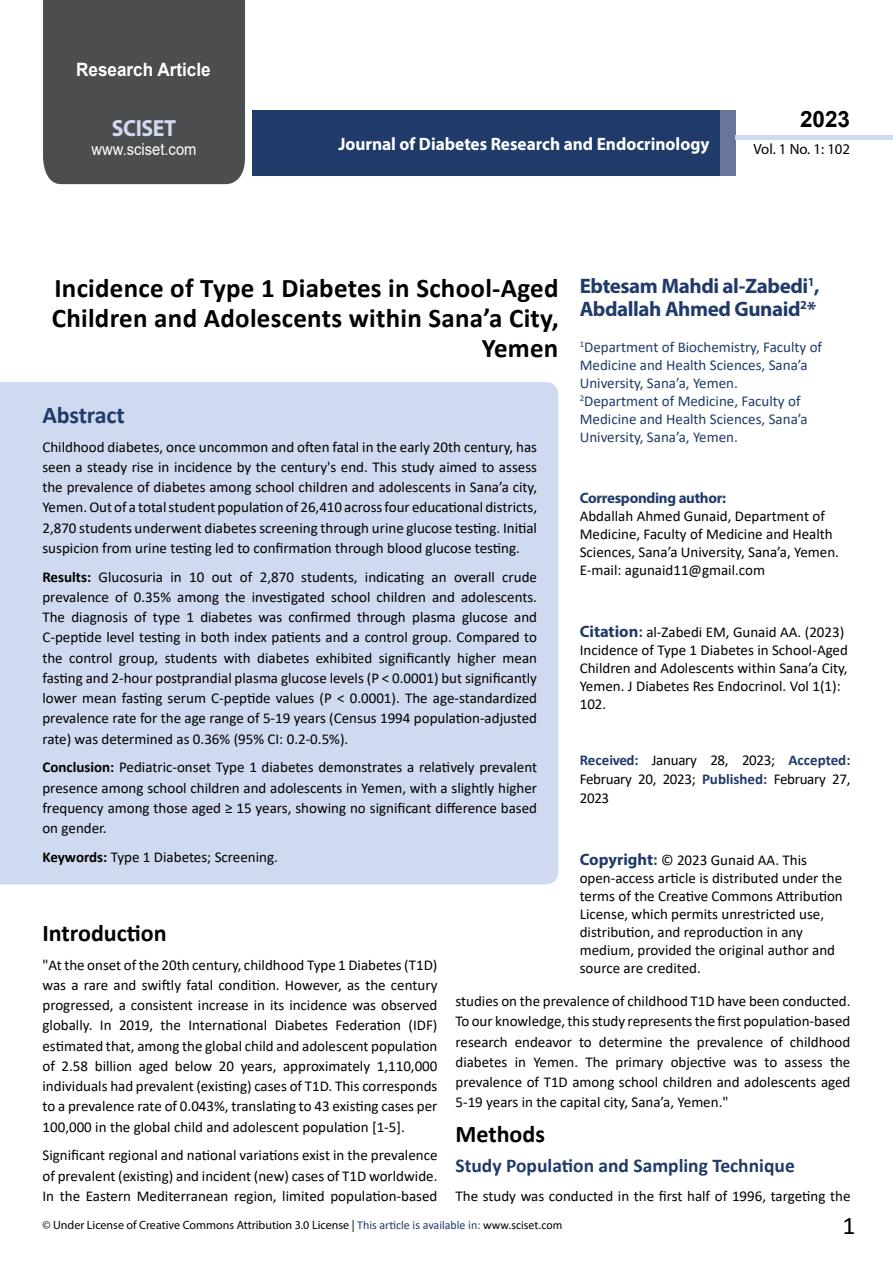
<style>
.page{position:relative;width:893px;height:1263px;background:#fff}
.page>*{position:absolute;margin:0;border:0;box-sizing:border-box;transform-origin:0 0}
.t1{font:700 27px/29.7px "Calibri";letter-spacing:.01em;color:#000;text-align:right}
.t2{font:25.5px "Calibri";color:#000}
.t3{font:700 24px "Calibri";color:#000}
.t4{font:700 24px "Calibri";letter-spacing:-.005em;color:#203b69}
.t5{font:700 23.4px "Myriad Pro";letter-spacing:-.02em;color:#cfd9ef;scale:.93 1}
.t6{font:700 22.5px "Arial";color:#000}
.t7{font:700 21px/23.4px "Myriad Pro";letter-spacing:-.02em;color:#203b69}
.t8{font:700 19.5px "Calibri";color:#203b69}
.t9{font:700 18.45px "Arial";color:#fff;scale:.93 1}
.t10{font:700 18px "Myriad Pro";color:#fff;scale:.96 1}
.t11{font:16.5px "Arial";color:#fff;scale:.89 1}
.t12{font:15px/20.2px "Calibri";color:#000;text-align:justify}
.t13{font:15px/18px "Calibri";color:#203b69}
.t14{font:700 15px "Myriad Pro";letter-spacing:-.02em;color:#203b69}
.t15{font:14.85px "Myriad Pro";color:#000}
.t16{font:12px "Myriad Pro";color:#000}
.s1{font-weight:700}
.s2{font-family:"Myriad Pro";font-weight:700;font-size:16.5px;color:#203b69}
.s3{font-weight:700;font-size:16.5px;color:#203b69}
.s4{font-weight:700;color:#203b69}
.s5{font-family:"Calibri";color:#203b69}
.s6{font-family:"Calibri"}
</style>
<div class="page">
<div style="left:43px;top:0;width:202px;height:184px;background:#4c4d4f"></div>
<div style="left:252px;top:110px;width:469px;height:66px;background:#203b69"></div>
<div style="left:720px;top:110px;width:16px;height:66px;background:#69769c"></div>
<div style="left:736px;top:135px;width:157px;height:5px;background:#cfd9ef"></div>
<div style="left:0;top:382px;width:558px;height:502px;background:#cfd9ef"></div>
<p class="t9" style="left:76px;top:56px;width:146px">Research Article</p>
<h3 class="t5" style="left:112px;top:113px;width:71px">SCISET</h3>
<p class="t11" style="left:92px;top:138px;width:119px">www.sciset.com</p>
<p class="t10" style="left:338px;top:132px;width:388px">Journal of Diabetes Research and Endocrinology</p>
<h3 class="t6" style="left:800px;top:104px;width:52px">2023</h3>
<p class="t15" style="left:753px;top:140px;width:98px">Vol. 1 No. 1: 102</p>
<h3 class="t7" style="left:580px;top:273px;width:242px">Ebtesam Mahdi al-Zabedi<sup>1</sup>,<br>Abdallah Ahmed Gunaid<sup>2</sup>*</h3>
<p class="t13" style="left:580px;top:338px;width:244px"><sup>1</sup>Department of Biochemistry, Faculty of Medicine and Health Sciences, Sana’a University, Sana’a, Yemen.<br><sup>2</sup>Department of Medicine, Faculty of Medicine and Health Sciences, Sana’a University, Sana’a, Yemen.</p>
<h1 class="t1" style="left:52px;top:273px;width:508px">Incidence of Type 1 Diabetes in School-Aged<br>Children and Adolescents within Sana’a City,<br>Yemen</h1>
<h3 class="t4" style="left:42px;top:398px;width:84px">Abstract</h3>
<p class="t12" style="left:42px;top:436px;width:496px">Childhood diabetes, once uncommon and often fatal in the early 20th century, has seen a steady rise in incidence by the century's end. This study aimed to assess the prevalence of diabetes among school children and adolescents in Sana’a city, Yemen. Out of a total student population of 26,410 across four educational districts, 2,870 students underwent diabetes screening through urine glucose testing. Initial suspicion from urine testing led to confirmation through blood glucose testing.</p>
<p class="t12" style="left:42px;top:566px;width:496px"><span class="s1">Results:</span> Glucosuria in 10 out of 2,870 students, indicating an overall crude prevalence of 0.35% among the investigated school children and adolescents.<br>The diagnosis of type 1 diabetes was confirmed through plasma glucose and C-peptide level testing in both index patients and a control group. Compared to the control group, students with diabetes exhibited significantly higher mean fasting and 2-hour postprandial plasma glucose levels (P &lt; 0.0001) but significantly lower mean fasting serum C-peptide values (P &lt; 0.0001). The age-standardized prevalence rate for the age range of 5-19 years (Census 1994 population-adjusted rate) was determined as 0.36% (95% CI: 0.2-0.5%).</p>
<p class="t12" style="left:42px;top:757px;width:496px"><span class="s1">Conclusion:</span> Pediatric-onset Type 1 diabetes demonstrates a relatively prevalent presence among school children and adolescents in Yemen, with a slightly higher frequency among those aged ≥ 15 years, showing no significant difference based on gender.</p>
<p class="t12" style="left:42px;top:846px;width:237px"><span class="s1">Keywords:</span> Type 1 Diabetes; Screening.</p>
<p class="t14" style="left:580px;top:488px;width:148px">Corresponding author:</p>
<p class="t12" style="left:580px;top:506px;width:261px;line-height:18px;text-align:left">Abdallah Ahmed Gunaid, Department of Medicine, Faculty of Medicine and Health Sciences, Sana’a University, Sana’a, Yemen.<br>E-mail: agunaid11@gmail.com</p>
<p class="t12" style="left:580px;top:623px;width:270px;line-height:18px;text-align:left"><span class="s2">Citation</span><span class="s3">:</span> al-Zabedi EM, Gunaid AA. (2023)<br>Incidence of Type 1 Diabetes in School-Aged Children and Adolescents within Sana’a City, Yemen. J Diabetes Res Endocrinol. Vol 1(1):<br>102.</p>
<p class="t12" style="left:580px;top:750px;width:272px;line-height:18.8px"><span class="s4">Received:</span> January 28, 2023; <span class="s4">Accepted:<br></span>February 20, 2023; <span class="s4">Published:</span> February 27, 2023</p>
<p class="t12" style="left:580px;top:851px;width:265px;line-height:18px;text-align:left"><span class="s2">Copyright</span><span class="s3">:</span> © 2023 Gunaid AA. This open-access article is distributed under the terms of the Creative Commons Attribution License, which permits unrestricted use, distribution, and reproduction in any medium, provided the original author and source are credited.</p>
<h3 class="t3" style="left:43px;top:916px;width:126px">Introduction</h3>
<p class="t12" style="left:43px;top:954px;width:396px">"At the onset of the 20th century, childhood Type 1 Diabetes (T1D) was a rare and swiftly fatal condition. However, as the century progressed, a consistent increase in its incidence was observed globally. In 2019, the International Diabetes Federation (IDF) estimated that, among the global child and adolescent population of 2.58 billion aged below 20 years, approximately 1,110,000 individuals had prevalent (existing) cases of T1D. This corresponds to a prevalence rate of 0.043%, translating to 43 existing cases per 100,000 in the global child and adolescent population [1-5].</p>
<p class="t12" style="left:43px;top:1145px;width:396px">Significant regional and national variations exist in the prevalence of prevalent (existing) and incident (new) cases of T1D worldwide.<br>In the Eastern Mediterranean region, limited population-based</p>
<p class="t12" style="left:455px;top:990px;width:396px">studies on the prevalence of childhood T1D have been conducted.<br>To our knowledge, this study represents the first population-based research endeavor to determine the prevalence of childhood diabetes in Yemen. The primary objective was to assess the prevalence of T1D among school children and adolescents aged 5-19 years in the capital city, Sana’a, Yemen."</p>
<h3 class="t3" style="left:455px;top:1117px;width:91px">Methods</h3>
<h3 class="t8" style="left:455px;top:1152px;width:341px">Study Population and Sampling Technique</h3>
<p class="t12" style="left:455px;top:1185px;width:396px">The study was conducted in the first half of 1996, targeting the</p>
<p class="t16" style="left:43px;top:1218px;width:521px">© Under License of Creative Commons Attribution 3.0 License | <span class="s5">This article is available in:</span> <span class="s6">www.sciset.com</span></p>
<h2 class="t2" style="left:843px;top:1207px;width:14px">1</h2>
</div>
